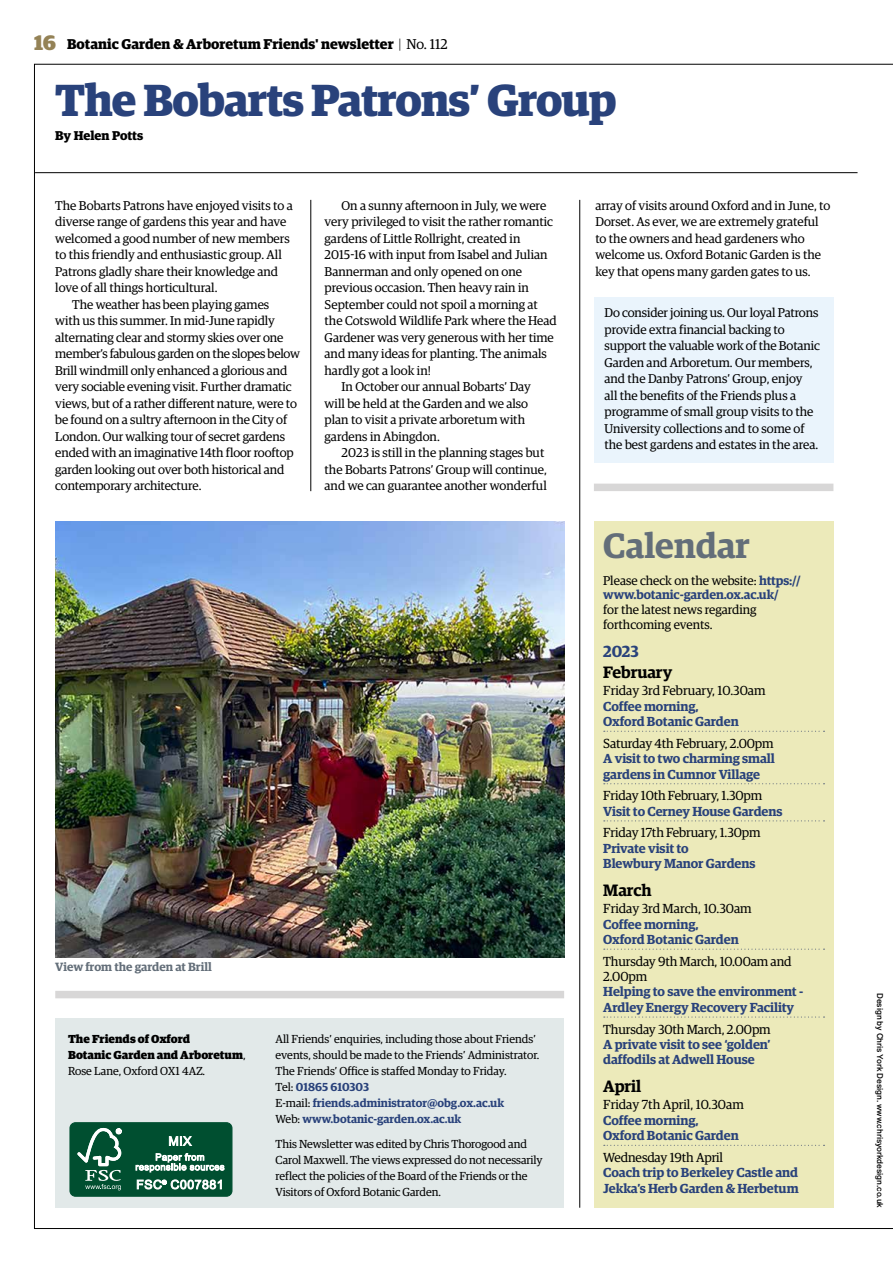
<style>
.page{position:relative;width:893px;height:1263px;background:#fff}
.page>*{position:absolute;margin:0;border:0;box-sizing:border-box;transform-origin:0 0}
.t1{font:700 45px "Guardian Egyp";letter-spacing:-.02em;color:#29427b}
.t2{font:600 35.25px "Guardian Egyp";color:#636e79}
.t3{font:600 16.5px "Guardian Egyp";letter-spacing:-.005em;color:#000}
.t4{font:600 16.2px "Guardian Egyp";color:#29427b}
.t5{font:700 14.25px "Guardian Egyp";color:#000}
.t6{font:600 13.2px/15.3px "Guardian Egyp";letter-spacing:-.005em;color:#29427b}
.t7{font:13.2px/15.3px "Guardian Egyp";letter-spacing:-.01em;color:#000}
.t8{font:12.75px/16.5px "Guardian Egyp";color:#000}
.t9{font:600 12.75px/14.7px "Guardian Egyp";letter-spacing:-.01em;color:#29427b}
.t10{font:700 12.75px "Guardian Egyp";color:#000}
.t11{font:600 12px "Guardian Egyp";color:#636e79}
.t12{font:11.7px/16px "Guardian Egyp";letter-spacing:-.005em;color:#000}
.t13{font:900 11.7px/16px "Guardian Egyp";color:#000}
.t14{font:500 8.25px "Helvetica Now Text";letter-spacing:-.01em;color:#000}
.s1{font-weight:900;font-size:21px;color:#948256}
.s2{font-weight:300}
.s3{font-weight:400}
.s4{font-weight:600;color:#29427b}
.s5{font-weight:400;color:#000}
</style>
<div class="page">
<img style="left:34px;top:64px;width:859px;height:1165px">
<hr style="left:35px;top:172px;width:822px;height:1px;background:#000">
<p class="t5" style="left:34px;top:33px;width:415px"><span class="s1">16</span> Botanic Garden &amp; Arboretum Friends' newsletter <span class="s2">|</span> <span class="s3">No. 112</span></p>
<h1 class="t1" style="left:55px;top:66px;width:563px">The Bobarts Patrons’ Group</h1>
<p class="t10" style="left:55px;top:126px;width:90px">By Helen Potts</p>
<p class="t8" style="left:55px;top:196px;width:239px">The Bobarts Patrons have enjoyed visits to a</p>
<p class="t8" style="left:55px;top:213px;width:233px">diverse range of gardens this year and have</p>
<p class="t8" style="left:55px;top:229px;width:236px">welcomed a good number of new members</p>
<p class="t8" style="left:55px;top:246px;width:228px">to this friendly and enthusiastic group. All</p>
<p class="t8" style="left:55px;top:262px;width:224px">Patrons gladly share their knowledge and</p>
<p class="t8" style="left:55px;top:279px;width:164px">love of all things horticultural.</p>
<p class="t8" style="left:72px;top:295px;width:199px">The weather has been playing games</p>
<p class="t8" style="left:55px;top:312px;width:221px">with us this summer. In mid-June rapidly</p>
<p class="t8" style="left:55px;top:328px;width:230px">alternating clear and stormy skies over one</p>
<p class="t8" style="left:55px;top:345px;width:246px">member’s fabulous garden on the slopes below</p>
<p class="t8" style="left:55px;top:361px;width:234px">Brill windmill only enhanced a glorious and</p>
<p class="t8" style="left:55px;top:378px;width:238px">very sociable evening visit. Further dramatic</p>
<p class="t8" style="left:55px;top:394px;width:243px">views, but of a rather different nature, were to</p>
<p class="t8" style="left:55px;top:411px;width:233px">be found on a sultry afternoon in the City of</p>
<p class="t8" style="left:55px;top:427px;width:231px">London. Our walking tour of secret gardens</p>
<p class="t8" style="left:55px;top:444px;width:240px">ended with an imaginative 14th floor rooftop</p>
<p class="t8" style="left:55px;top:460px;width:230px">garden looking out over both historical and</p>
<p class="t8" style="left:55px;top:477px;width:148px">contemporary architecture.</p>
<p class="t8" style="left:342px;top:196px;width:206px">On a sunny afternoon in July, we were</p>
<p class="t8" style="left:325px;top:213px;width:230px">very privileged to visit the rather romantic</p>
<p class="t8" style="left:325px;top:229px;width:197px">gardens of Little Rollright, created in</p>
<p class="t8" style="left:325px;top:246px;width:225px">2015-16 with input from Isabel and Julian</p>
<p class="t8" style="left:325px;top:262px;width:199px">Bannerman and only opened on one</p>
<p class="t8" style="left:325px;top:279px;width:206px">previous occasion. Then heavy rain in</p>
<p class="t8" style="left:325px;top:295px;width:215px">September could not spoil a morning at</p>
<p class="t8" style="left:325px;top:312px;width:234px">the Cotswold Wildlife Park where the Head</p>
<p class="t8" style="left:325px;top:328px;width:231px">Gardener was very generous with her time</p>
<p class="t8" style="left:325px;top:345px;width:224px">and many ideas for planting. The animals</p>
<p class="t8" style="left:325px;top:361px;width:108px">hardly got a look in!</p>
<p class="t8" style="left:342px;top:378px;width:191px">In October our annual Bobarts’ Day</p>
<p class="t8" style="left:325px;top:394px;width:205px">will be held at the Garden and we also</p>
<p class="t8" style="left:325px;top:411px;width:202px">plan to visit a private arboretum with</p>
<p class="t8" style="left:325px;top:427px;width:117px">gardens in Abingdon.</p>
<p class="t8" style="left:342px;top:444px;width:204px">2023 is still in the planning stages but</p>
<p class="t8" style="left:325px;top:460px;width:224px">the Bobarts Patrons’ Group will continue,</p>
<p class="t8" style="left:325px;top:477px;width:224px">and we can guarantee another wonderful</p>
<p class="t11" style="left:55px;top:958px;width:158px">View from the garden at Brill</p>
<p class="t13" style="left:68px;top:1029px;width:179px">The Friends of Oxford<br>Botanic Garden and Arboretum<span class="s3">,<br>Rose Lane, Oxford OX1 4AZ.</span></p>
<p class="t12" style="left:276px;top:1030px;width:265px">All Friends’ enquiries, including those about Friends’ events, should be made to the Friends’ Administrator.<br>The Friends’ Office is staffed Monday to Friday.<br>Tel: <span class="s4">01865 610303<br></span>E-mail: <span class="s4">friends.administrator@obg.ox.ac.uk<br></span>Web: <span class="s4">www.botanic-garden.ox.ac.uk</span></p>
<p class="t12" style="left:276px;top:1135px;width:269px">This Newsletter was edited by Chris Thorogood and Carol Maxwell. The views expressed do not necessarily reflect the policies of the Board of the Friends or the Visitors of Oxford Botanic Garden.</p>
<p class="t8" style="left:595px;top:196px;width:237px">array of visits around Oxford and in June, to Dorset. As ever, we are extremely grateful to the owners and head gardeners who welcome us. Oxford Botanic Garden is the key that opens many garden gates to us.</p>
<p class="t8" style="left:604px;top:304px;width:217px">Do consider joining us. Our loyal Patrons provide extra financial backing to support the valuable work of the Botanic Garden and Arboretum. Our members, and the Danby Patrons’ Group, enjoy<br>all the benefits of the Friends plus a programme of small group visits to the University collections and to some of the best gardens and estates in the area.</p>
<h2 class="t2" style="left:603px;top:520px;width:148px">Calendar</h2>
<p class="t9" style="left:603px;top:572px;width:199px"><span class="s5">Please check on the website:</span> https:// www.botanic-garden.ox.ac.uk/</p>
<p class="t8" style="left:603px;top:601px;width:155px;line-height:14.7px">for the latest news regarding forthcoming events.</p>
<p class="t4" style="left:603px;top:639px;width:37px">2023</p>
<p class="t3" style="left:603px;top:660px;width:70px">February</p>
<p class="t7" style="left:603px;top:682px;width:164px">Friday 3rd February, 10.30am</p>
<p class="t6" style="left:603px;top:697px;width:137px">Coffee morning,<br>Oxford Botanic Garden</p>
<p class="t7" style="left:603px;top:735px;width:172px">Saturday 4th February, 2.00pm</p>
<p class="t6" style="left:603px;top:750px;width:173px">A visit to two charming small gardens in Cumnor Village</p>
<p class="t7" style="left:603px;top:787px;width:161px">Friday 10th February, 1.30pm</p>
<p class="t6" style="left:603px;top:802px;width:181px">Visit to Cerney House Gardens</p>
<p class="t7" style="left:603px;top:824px;width:159px">Friday 17th February, 1.30pm</p>
<p class="t6" style="left:603px;top:839px;width:154px">Private visit to<br>Blewbury Manor Gardens</p>
<p class="t3" style="left:603px;top:878px;width:50px">March</p>
<p class="t7" style="left:603px;top:900px;width:150px">Friday 3rd March, 10.30am</p>
<p class="t6" style="left:603px;top:915px;width:137px">Coffee morning,<br>Oxford Botanic Garden</p>
<p class="t7" style="left:603px;top:952px;width:190px">Thursday 9th March, 10.00am and<br>2.00pm</p>
<p class="t6" style="left:603px;top:983px;width:201px">Helping to save the environment -<br>Ardley Energy Recovery Facility</p>
<p class="t7" style="left:603px;top:1020px;width:169px">Thursday 30th March, 2.00pm</p>
<p class="t6" style="left:603px;top:1035px;width:169px">A private visit to see ‘golden’ daffodils at Adwell House</p>
<p class="t3" style="left:603px;top:1074px;width:39px">April</p>
<p class="t7" style="left:603px;top:1096px;width:142px">Friday 7th April, 10.30am</p>
<p class="t6" style="left:603px;top:1111px;width:137px">Coffee morning,<br>Oxford Botanic Garden</p>
<p class="t7" style="left:603px;top:1149px;width:121px">Wednesday 19th April</p>
<p class="t6" style="left:603px;top:1164px;width:197px">Coach trip to Berkeley Castle and<br>Jekka’s Herb Garden &amp; Herbetum</p>
<p class="t14" style="left:886px;top:993px;width:217px;rotate:90deg">Design by Chris York Design. www.chrisyorkdesign.co.uk</p>
</div>
